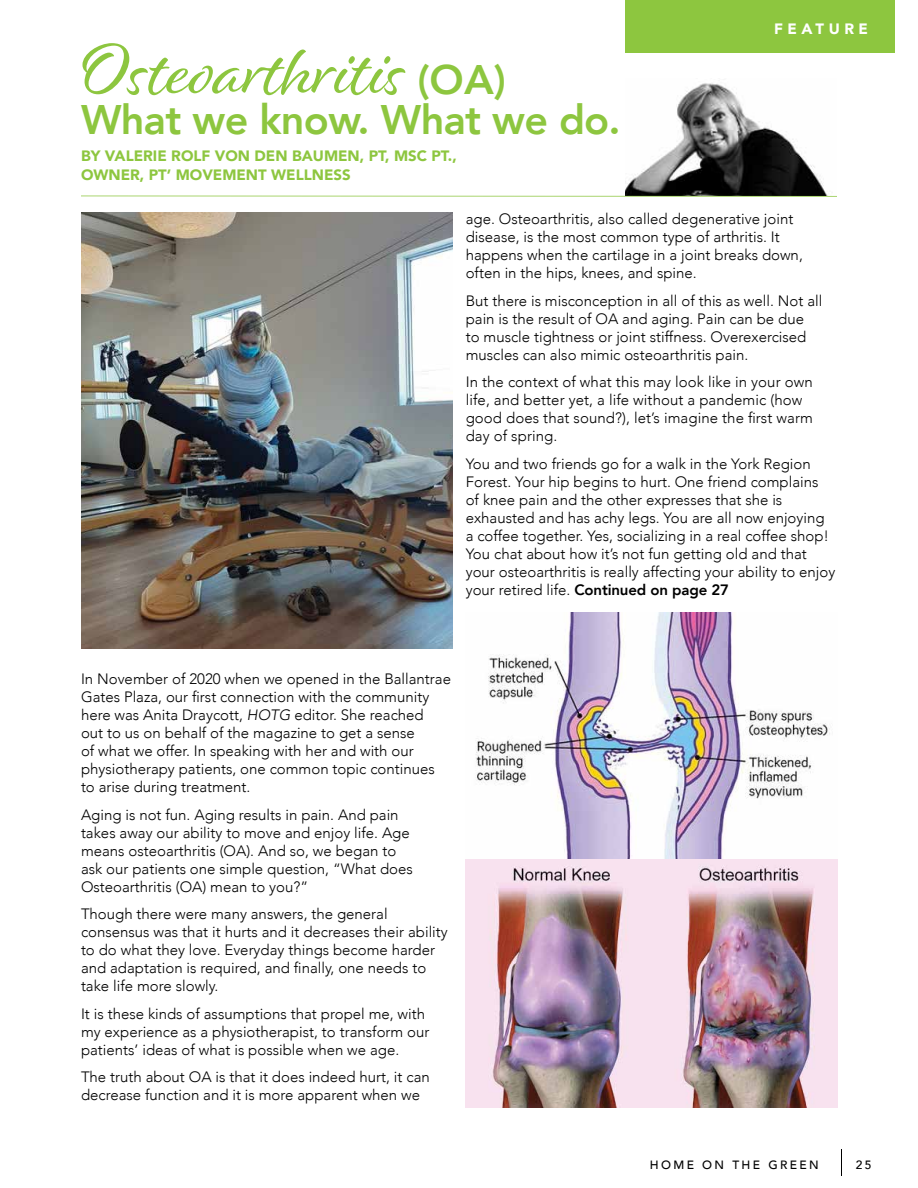
<style>
.page{position:relative;width:918px;height:1188px;background:#fff}
.page>*{position:absolute;margin:0;border:0;box-sizing:border-box;transform-origin:0 0}
.t1{font:74.25px "Alisha";color:#8dc63f}
.t2{font:800 41.25px "Avenir";letter-spacing:-.015em;color:#8dc63f}
.t3{font:300 15px/18px "Avenir";color:#000}
.t4{font:900 15px/19.5px "Avenir";color:#8dc63f}
.t5{font:900 15px "Avenir";letter-spacing:.3em;color:#fff}
.t6{font:500 12px "Avenir";letter-spacing:.2em;color:#000}
.s1{font-family:"Avenir";font-weight:800;font-size:41.25px}
.s2{font-weight:800}
.s3{font-style:italic}
</style>
<div class="page">
<img style="left:625px;top:83px;width:211px;height:113px">
<hr style="left:81px;top:196px;width:756px;height:1px;background:#8dc63f">
<img style="left:81px;top:212px;width:371px;height:436px">
<img style="left:465px;top:613px;width:372px;height:494px">
<div style="left:625px;top:0;width:270px;height:53px;background:#8dc63f"></div>
<h1 class="t1" style="left:81px;top:25px;width:427px">Osteoarthritis <span class="s1">(OA)</span></h1>
<h2 class="t2" style="left:81px;top:87px;width:541px">What we know. What we do.</h2>
<p class="t4" style="left:81px;top:145px;width:377px">BY VALERIE ROLF VON DEN BAUMEN, PT, MSC PT.,<br>OWNER, PT’ MOVEMENT WELLNESS</p>
<p class="t5" style="left:774px;top:16px;width:95px">FEATURE</p>
<p class="t3" style="left:466px;top:210px;width:339px">age. Osteoarthritis, also called degenerative joint disease, is the most common type of arthritis. It happens when the cartilage in a joint breaks down, often in the hips, knees, and spine.</p>
<p class="t3" style="left:466px;top:292px;width:358px">But there is misconception in all of this as well. Not all pain is the result of OA and aging. Pain can be due<br>to muscle tightness or joint stiffness. Overexercised muscles can also mimic osteoarthritis pain.</p>
<p class="t3" style="left:466px;top:373px;width:349px">In the context of what this may look like in your own life, and better yet, a life without a pandemic (how good does that sound?), let’s imagine the first warm day of spring.</p>
<p class="t3" style="left:466px;top:455px;width:371px">You and two friends go for a walk in the York Region Forest. Your hip begins to hurt. One friend complains of knee pain and the other expresses that she is exhausted and has achy legs. You are all now enjoying a coffee together. Yes, socializing in a real coffee shop!<br>You chat about how it’s not fun getting old and that your osteoarthritis is really affecting your ability to enjoy your retired life. <span class="s2">Continued on page 27</span></p>
<p class="t3" style="left:81px;top:670px;width:372px">In November of 2020 when we opened in the Ballantrae Gates Plaza, our first connection with the community here was Anita Draycott, <span class="s3">HOTG</span> editor. She reached<br>out to us on behalf of the magazine to get a sense<br>of what we offer. In speaking with her and with our physiotherapy patients, one common topic continues to arise during treatment.</p>
<p class="t3" style="left:81px;top:806px;width:333px">Aging is not fun. Aging results in pain. And pain takes away our ability to move and enjoy life. Age means osteoarthritis (OA). And so, we began to ask our patients one simple question, “What does Osteoarthritis (OA) mean to you?”</p>
<p class="t3" style="left:81px;top:905px;width:368px">Though there were many answers, the general consensus was that it hurts and it decreases their ability to do what they love. Everyday things become harder and adaptation is required, and finally, one needs to take life more slowly.</p>
<p class="t3" style="left:81px;top:1005px;width:350px">It is these kinds of assumptions that propel me, with my experience as a physiotherapist, to transform our patients’ ideas of what is possible when we age.</p>
<p class="t3" style="left:81px;top:1068px;width:350px">The truth about OA is that it does indeed hurt, it can decrease function and it is more apparent when we</p>
<p class="t6" style="left:650px;top:1155px;width:171px">HOME ON THE GREEN</p>
<p class="t6" style="left:856px;top:1155px;width:17px">25</p>
</div>
